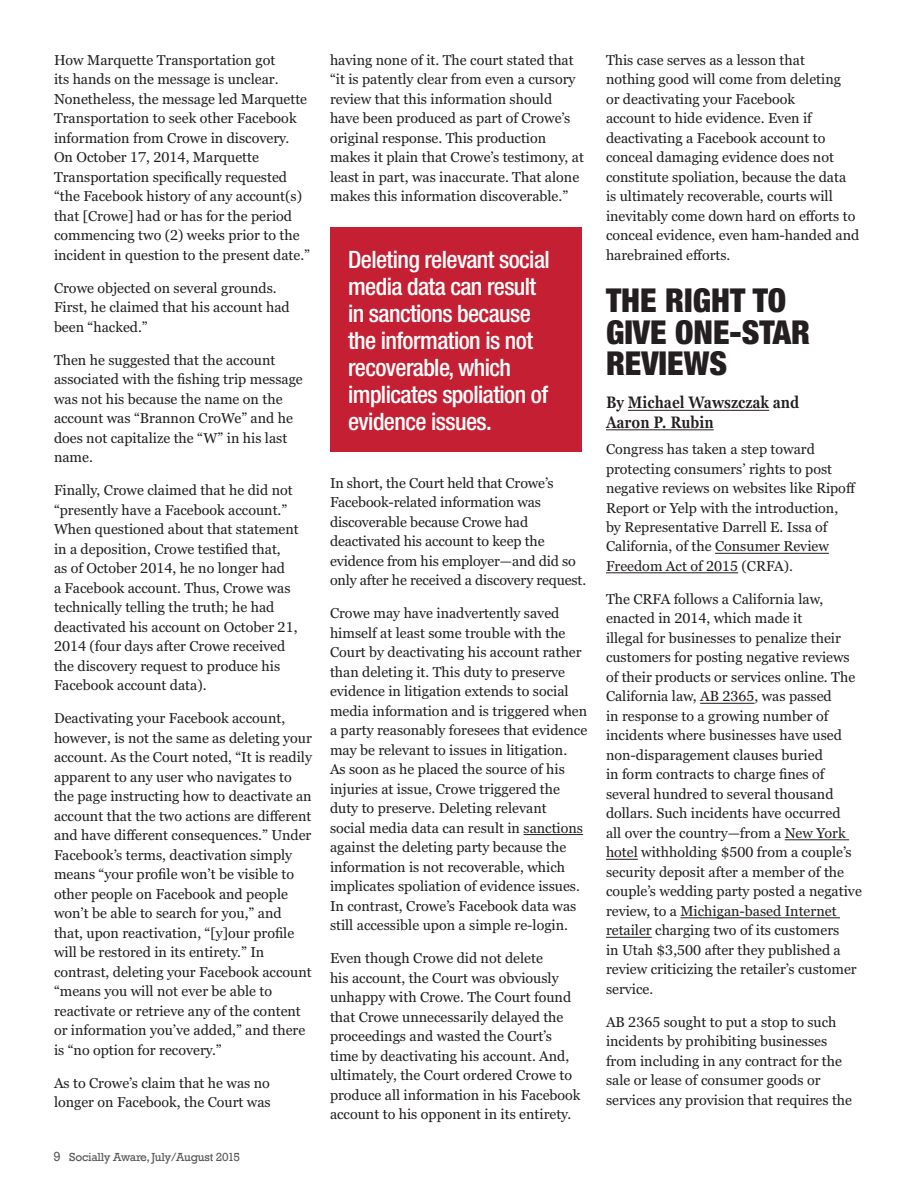
<style>
.page{position:relative;width:918px;height:1188px;background:#fff}
.page>*{position:absolute;margin:0;border:0;box-sizing:border-box;transform-origin:0 0}
.t1{font:900 condensed 33px/31.5px "Helvetica Neue LT Std";color:#231f20}
.t2{font:500 condensed 24px/27px "Helvetica Neue LT Std";letter-spacing:-.025em;color:#fff}
.t3{font:600 condensed 16.5px/19.5px "Georgia Pro";color:#231f20}
.t4{font:14.25px/19.5px "Georgia Pro";color:#231f20}
.t5{font:12px "Rockwell";letter-spacing:-.02em;color:#57585a}
.s1{font-size:13.5px}
</style>
<div class="page">
<hr style="left:524px;top:834px;width:59px;height:1px;background:#231f20">
<hr style="left:628px;top:410px;width:141px;height:1px;background:#231f20">
<hr style="left:606px;top:429px;width:108px;height:1px;background:#231f20">
<hr style="left:715px;top:553px;width:114px;height:1px;background:#231f20">
<hr style="left:606px;top:572px;width:132px;height:1px;background:#231f20">
<hr style="left:700px;top:703px;width:55px;height:1px;background:#231f20">
<hr style="left:785px;top:839px;width:64px;height:1px;background:#231f20">
<hr style="left:606px;top:859px;width:32px;height:1px;background:#231f20">
<hr style="left:680px;top:917px;width:160px;height:1px;background:#231f20">
<hr style="left:606px;top:937px;width:46px;height:1px;background:#231f20">
<div style="left:330px;top:227px;width:252px;height:224px;background:#c41f32"></div>
<p class="t4" style="left:54px;top:51px;width:258px">How Marquette Transportation got<br>its hands on the message is unclear.<br>Nonetheless, the message led Marquette Transportation to seek other Facebook information from Crowe in discovery.<br>On October 17, 2014, Marquette Transportation specifically requested “the Facebook history of any account(s) that [Crowe] had or has for the period commencing two (2) weeks prior to the incident in question to the present date.”</p>
<p class="t4" style="left:54px;top:279px;width:237px">Crowe objected on several grounds.<br>First, he claimed that his account had been “hacked.”</p>
<p class="t4" style="left:54px;top:351px;width:250px">Then he suggested that the account associated with the fishing trip message was not his because the name on the account was “Brannon CroWe” and he does not capitalize the “W” in his last name.</p>
<p class="t4" style="left:54px;top:481px;width:246px">Finally, Crowe claimed that he did not “presently have a Facebook account.” When questioned about that statement in a deposition, Crowe testified that,<br>as of October 2014, he no longer had<br>a Facebook account. Thus, Crowe was technically telling the truth; he had deactivated his account on October 21, 2014 (four days after Crowe received the discovery request to produce his Facebook account data).</p>
<p class="t4" style="left:54px;top:709px;width:260px">Deactivating your Facebook account, however, is not the same as deleting your account. As the Court noted, “It is readily apparent to any user who navigates to the page instructing how to deactivate an account that the two actions are different and have different consequences.” Under Facebook’s terms, deactivation simply means “your profile won’t be visible to other people on Facebook and people won’t be able to search for you,” and that, upon reactivation, “[y]our profile will be restored in its entirety.” In contrast, deleting your Facebook account “means you will not ever be able to reactivate or retrieve any of the content or information you’ve added,” and there is “no option for recovery.”</p>
<p class="t4" style="left:54px;top:1073px;width:218px">As to Crowe’s claim that he was no longer on Facebook, the Court was</p>
<p class="t5" style="left:53px;top:1150px;width:188px"><span class="s1">9</span> Socially Aware, July/August 2015</p>
<p class="t4" style="left:330px;top:51px;width:255px">having none of it. The court stated that “it is patently clear from even a cursory review that this information should have been produced as part of Crowe’s original response. This production makes it plain that Crowe’s testimony, at least in part, was inaccurate. That alone makes this information discoverable.”</p>
<h2 class="t2" style="left:348px;top:246px;width:203px">Deleting relevant social media data can result in sanctions because the information is not recoverable, which implicates spoliation of evidence issues.</h2>
<p class="t4" style="left:330px;top:474px;width:258px">In short, the Court held that Crowe’s Facebook-related information was discoverable because Crowe had deactivated his account to keep the evidence from his employer—and did so only after he received a discovery request.</p>
<p class="t4" style="left:330px;top:604px;width:259px">Crowe may have inadvertently saved himself at least some trouble with the Court by deactivating his account rather than deleting it. This duty to preserve evidence in litigation extends to social media information and is triggered when a party reasonably foresees that evidence may be relevant to issues in litigation.<br>As soon as he placed the source of his injuries at issue, Crowe triggered the duty to preserve. Deleting relevant<br>social media data can result in sanctions against the deleting party because the information is not recoverable, which implicates spoliation of evidence issues.<br>In contrast, Crowe’s Facebook data was still accessible upon a simple re-login.</p>
<p class="t4" style="left:330px;top:949px;width:252px">Even though Crowe did not delete<br>his account, the Court was obviously unhappy with Crowe. The Court found that Crowe unnecessarily delayed the proceedings and wasted the Court’s time by deactivating his account. And, ultimately, the Court ordered Crowe to produce all information in his Facebook account to his opponent in its entirety.</p>
<p class="t4" style="left:606px;top:51px;width:255px">This case serves as a lesson that<br>nothing good will come from deleting<br>or deactivating your Facebook<br>account to hide evidence. Even if deactivating a Facebook account to conceal damaging evidence does not constitute spoliation, because the data is ultimately recoverable, courts will inevitably come down hard on efforts to conceal evidence, even ham-handed and harebrained efforts.</p>
<h1 class="t1" style="left:606px;top:284px;width:206px">THE RIGHT TO<br>GIVE ONE-STAR<br>REVIEWS</h1>
<p class="t3" style="left:606px;top:393px;width:195px">By Michael Wawszczak and<br>Aaron P. Rubin</p>
<p class="t4" style="left:606px;top:440px;width:251px">Congress has taken a step toward protecting consumers’ rights to post negative reviews on websites like Ripoff Report or Yelp with the introduction, by Representative Darrell E. Issa of California, of the Consumer Review Freedom Act of 2015 (CRFA).</p>
<p class="t4" style="left:606px;top:590px;width:257px">The CRFA follows a California law, enacted in 2014, which made it<br>illegal for businesses to penalize their customers for posting negative reviews of their products or services online. The California law, AB 2365, was passed<br>in response to a growing number of incidents where businesses have used non-disparagement clauses buried<br>in form contracts to charge fines of several hundred to several thousand dollars. Such incidents have occurred<br>all over the country—from a New York hotel withholding $500 from a couple’s security deposit after a member of the couple’s wedding party posted a negative review, to a Michigan-based Internet retailer charging two of its customers<br>in Utah $3,500 after they published a review criticizing the retailer’s customer service.</p>
<p class="t4" style="left:606px;top:1013px;width:248px">AB 2365 sought to put a stop to such incidents by prohibiting businesses from including in any contract for the sale or lease of consumer goods or services any provision that requires the</p>
</div>
